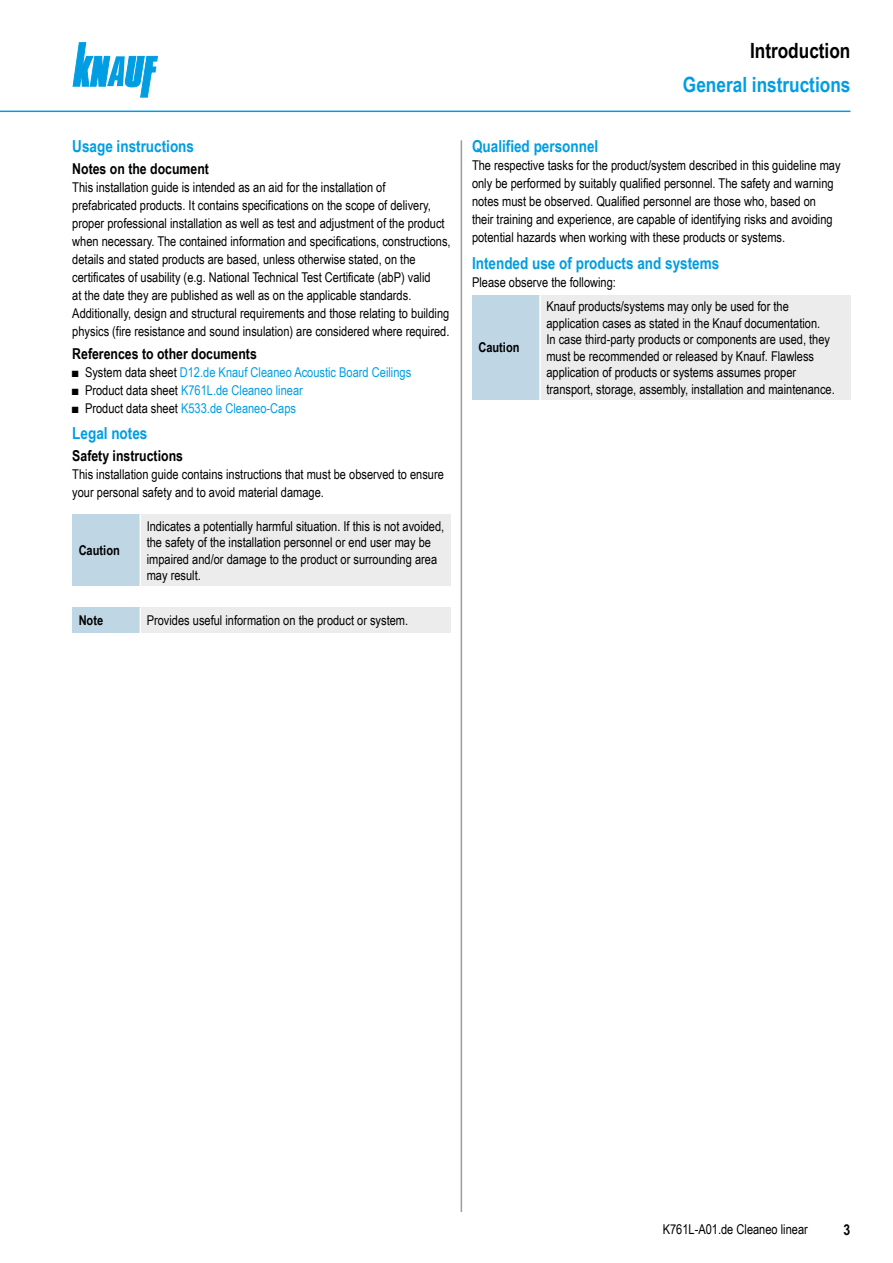
<style>
.page{position:relative;width:893px;height:1263px;background:#fff}
.page>*{position:absolute;margin:0;border:0;box-sizing:border-box;transform-origin:0 0}
.IHV_Ue2_Kopf_Ma{font:700 21px "Arial Narrow";color:#009de2}
.IHV_Ue1_Kopf_Ma{font:700 21px "Arial Narrow";color:#000}
.IHV_Ue3_11cyan_Ma{font:700 16.5px "Arial Narrow";color:#009de2}
.Ue4_10schwarz_Ma{font:700 15px "Arial Narrow";color:#000}
.Text_Ma{font:13.5px/18px "Arial Narrow";color:#000}
.Hinweis_Text_Abs_o_M{font:13.5px/16.5px "Arial Narrow";color:#000}
.Hinweis_Text_Ma{font:13.5px/16.5px "Arial Narrow";color:#000}
.t1{font:13.5px "Arial Narrow";color:#009de2}
.Hinweis_Ma{font:700 13.5px "Arial Narrow";color:#000}
.s1{color:#000}
</style>
<div class="page">
<svg style="left:73px;top:43px;width:84px;height:54px"></svg>
<hr style="left:0;top:111px;width:850px;height:1px;background:#009de2">
<hr style="left:461px;top:140px;width:1px;height:1072px;background:#9b9c9c">
<div style="left:72px;top:514px;width:68px;height:72px;background:#bfd7e5"></div>
<div style="left:140px;top:514px;width:311px;height:72px;background:#ececec"></div>
<hr style="left:140px;top:514px;width:1px;height:72px;background:#fff">
<div style="left:72px;top:608px;width:68px;height:25px;background:#bfd7e5"></div>
<div style="left:140px;top:608px;width:311px;height:25px;background:#ececec"></div>
<svg style="left:140px;top:608px;width:1px;height:25px"></svg>
<div style="left:472px;top:295px;width:68px;height:105px;background:#bfd7e5"></div>
<div style="left:540px;top:295px;width:310px;height:105px;background:#ececec"></div>
<hr style="left:539px;top:295px;width:2px;height:105px;background:#fff">
<p class="IHV_Ue3_11cyan_Ma" style="left:72px;top:134px;width:123px">Usage instructions</p>
<p class="Ue4_10schwarz_Ma" style="left:72px;top:158px;width:138px">Notes on the document</p>
<p class="Text_Ma" style="left:72px;top:178px;width:380px">This installation guide is intended as an aid for the installation of prefabricated products. It contains specifications on the scope of delivery, proper professional installation as well as test and adjustment of the product when necessary. The contained information and specifications, constructions, details and stated products are based, unless otherwise stated, on the certificates of usability (e.g. National Technical Test Certificate (abP) valid<br>at the date they are published as well as on the applicable standards.<br>Additionally, design and structural requirements and those relating to building physics (fire resistance and sound insulation) are considered where required.</p>
<p class="Ue4_10schwarz_Ma" style="left:72px;top:342px;width:186px">References to other documents</p>
<p class="t1" style="left:72px;top:362px;width:340px"><span class="s1">■ System data sheet</span> D12.de Knauf Cleaneo Acoustic Board Ceilings</p>
<p class="t1" style="left:72px;top:380px;width:232px"><span class="s1">■ Product data sheet</span> K761L.de Cleaneo linear</p>
<p class="t1" style="left:72px;top:398px;width:225px"><span class="s1">■ Product data sheet</span> K533.de Cleaneo-Caps</p>
<p class="IHV_Ue3_11cyan_Ma" style="left:72px;top:421px;width:77px">Legal notes</p>
<p class="Ue4_10schwarz_Ma" style="left:72px;top:445px;width:112px">Safety instructions</p>
<p class="Text_Ma" style="left:72px;top:465px;width:373px">This installation guide contains instructions that must be observed to ensure your personal safety and to avoid material damage.</p>
<p class="Hinweis_Ma" style="left:79px;top:540px;width:43px">Caution</p>
<p class="Hinweis_Text_Ma" style="left:147px;top:517px;width:299px">Indicates a potentially harmful situation. If this is not avoided, the safety of the installation personnel or end user may be impaired and/or damage to the product or surrounding area may result.</p>
<p class="Hinweis_Ma" style="left:79px;top:610px;width:26px">Note</p>
<p class="Hinweis_Text_Ma" style="left:147px;top:612px;width:263px">Provides useful information on the product or system.</p>
<p class="IHV_Ue1_Kopf_Ma" style="left:750px;top:34px;width:102px">Introduction</p>
<p class="IHV_Ue2_Kopf_Ma" style="left:683px;top:69px;width:169px">General instructions</p>
<p class="IHV_Ue3_11cyan_Ma" style="left:472px;top:134px;width:128px">Qualified personnel</p>
<p class="Text_Ma" style="left:472px;top:156px;width:370px">The respective tasks for the product/system described in this guideline may only be performed by suitably qualified personnel. The safety and warning notes must be observed. Qualified personnel are those who, based on their training and experience, are capable of identifying risks and avoiding potential hazards when working with these products or systems.</p>
<p class="IHV_Ue3_11cyan_Ma" style="left:472px;top:250px;width:249px">Intended use of products and systems</p>
<p class="Text_Ma" style="left:472px;top:272px;width:145px">Please observe the following:</p>
<p class="Hinweis_Ma" style="left:478px;top:337px;width:43px">Caution</p>
<p class="Hinweis_Text_Abs_o_M" style="left:546px;top:298px;width:290px">Knauf products/systems may only be used for the application cases as stated in the Knauf documentation.<br>In case third-party products or components are used, they must be recommended or released by Knauf. Flawless application of products or systems assumes proper transport, storage, assembly, installation and maintenance.</p>
<p class="Text_Ma" style="left:663px;top:1220px;width:147px">K761L-A01.de Cleaneo linear</p>
<p class="Ue4_10schwarz_Ma" style="left:844px;top:1218px;width:8px">3</p>
</div>
